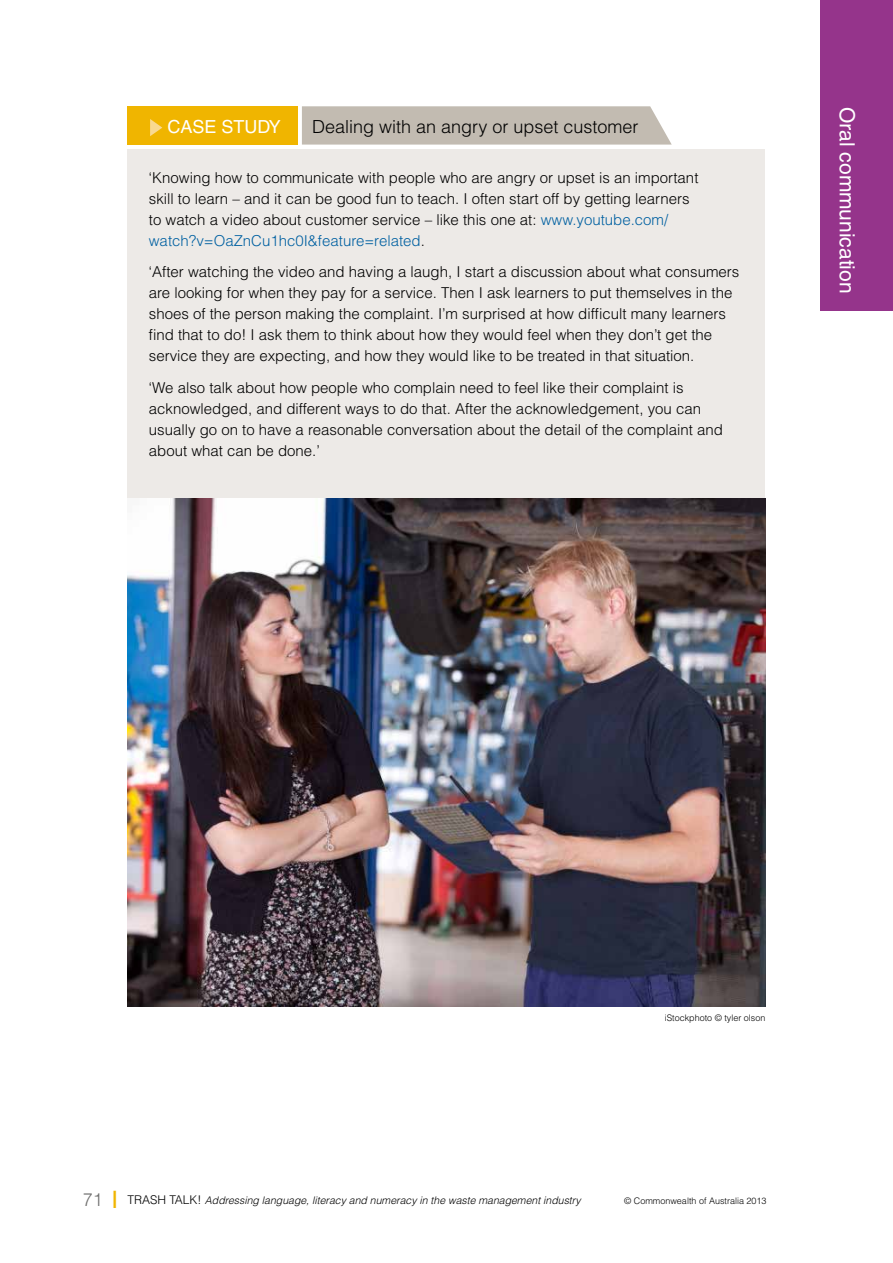
<style>
.page{position:relative;width:893px;height:1263px;background:#fff}
.page>*{position:absolute;margin:0;border:0;box-sizing:border-box;transform-origin:0 0}
.t1{font:21px "Helvetica";color:#fff}
.t2{font:300 18px "Helvetica";color:#000}
.t3{font:18px "Helvetica";color:#fff}
.t4{font:300 15px/21px "Helvetica";color:#000}
.t5{font:italic 300 10.5px "Helvetica";color:#000}
.t6{font:300 9px "Helvetica";color:#000}
.s1{color:#0060a1}
.s2{font-style:normal;font-size:18px;color:#6f6f6e}
.s3{font-weight:400;font-style:normal;font-size:24px;color:#f0b500}
.s4{font-style:normal;font-size:12px}
</style>
<div class="page">
<div style="left:128px;top:149px;width:637px;height:786px;background:#edeae7"></div>
<div style="left:128px;top:106px;width:170px;height:39px;background:#f0b500"></div>
<svg style="left:302px;top:106px;width:370px;height:39px;background:#c4beb4"></svg>
<svg style="left:150px;top:119px;width:12px;height:17px"></svg>
<div style="left:821px;top:0;width:72px;height:310px;background:#95348b"></div>
<img style="left:128px;top:499px;width:637px;height:508px">
<p class="t3" style="left:167px;top:116px;width:67px">CAS E STUD</p>
<p class="t3" style="left:269px;top:116px;width:14px">Y</p>
<p class="t2" style="left:312px;top:116px;width:328px">Dealing with an angry or upset customer</p>
<p class="t4" style="left:149px;top:167px;width:551px">‘Knowing how to communicate with people who are angry or upset is an important skill to learn – and it can be good fun to teach. I often start off by getting learners to watch a video about customer service – like this one at: <span class="s1">www.youtube.com/ watch?v=OaZnCu1hc0I &amp;feature=related</span>.</p>
<p class="t4" style="left:149px;top:261px;width:592px">‘After watching the video and having a laugh, I start a discussion about what consumers are looking for when they pay for a service. Then I ask learners to put themselves in the shoes of the person making the complaint. I ’m surprised at how difficult many learners find that to do! I ask them to think about how they would feel when they don’t get the service they are expecting, and how they would like to be treated in that situation.</p>
<p class="t4" style="left:149px;top:377px;width:576px">‘We also talk about how people who complain need to feel like their complaint is acknowledged, and different ways to do that. After the acknowledgement, you can usually go on to have a reasonable conversation about the detail of the complaint and about what can be done.’</p>
<h1 class="t1" style="left:859px;top:107px;width:188px;rotate:90deg">ORAL COMMUNICATION</h1>
<p class="t6" style="left:665px;top:1012px;width:102px">iStockphoto © tyler olson</p>
<p class="t5" style="left:83px;top:1193px;width:499px"><span class="s2">71</span> <span class="s3">I</span> <span class="s4">Trash talk!</span> Addressing language, literacy and numeracy in the waste management industry</p>
<p class="t6" style="left:624px;top:1195px;width:144px">© Commonwealth of Australia 2013</p>
</div>
